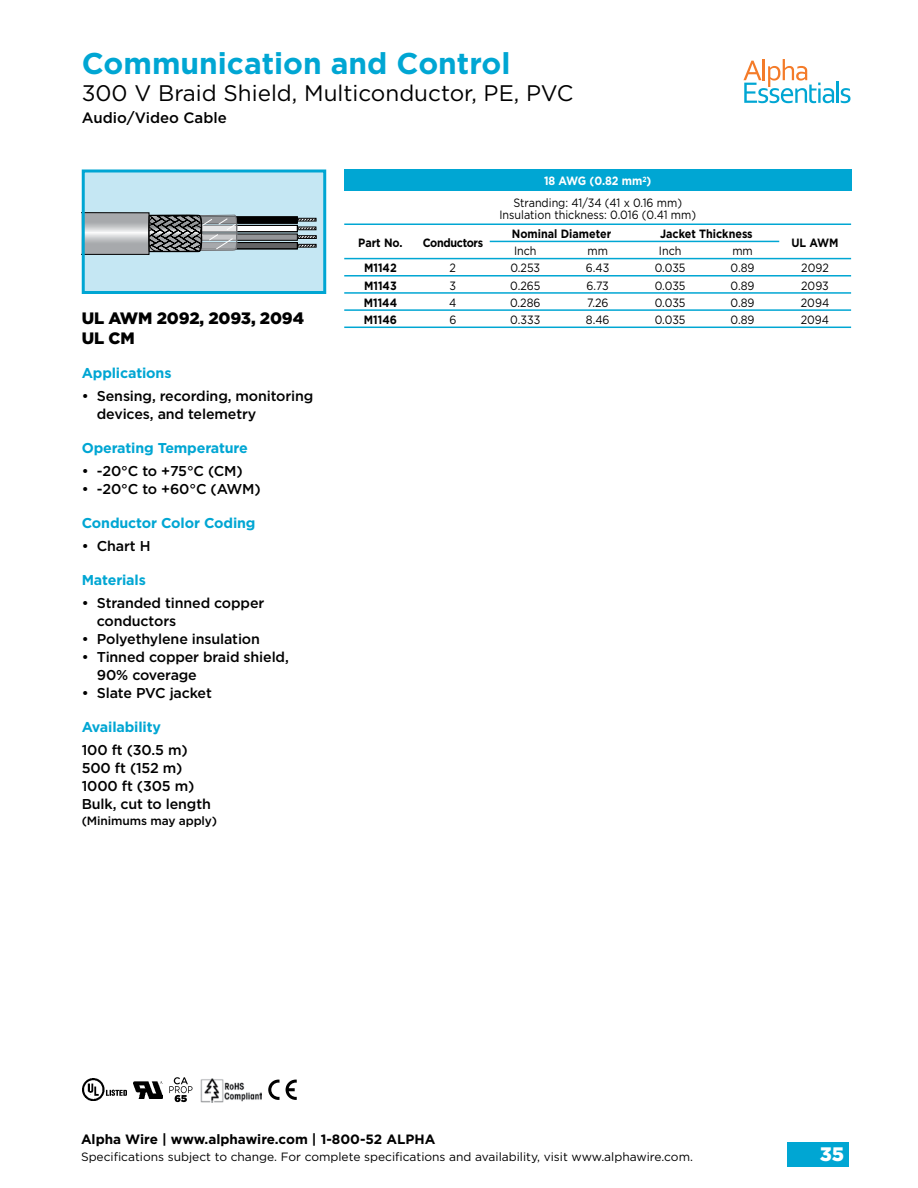
<style>
.page{position:relative;width:918px;height:1188px;background:#fff}
.page>*{position:absolute;margin:0;border:0;box-sizing:border-box;transform-origin:0 0}
.t1{font:700 30px "Gotham";color:#00a6d3}
.t2{font:22.5px "Gotham";color:#000}
.t3{font:900 19.5px "Gotham";color:#fff}
.t4{font:900 16.5px/19.5px "Gotham";letter-spacing:-.01em;color:#000}
.t5{font:500 15px "Gotham";color:#000}
.t6{font:500 14.25px/18px "Gotham";letter-spacing:-.01em;color:#000}
.t7{font:700 14.25px "Gotham";letter-spacing:-.01em;color:#00a6d3}
.t8{font:700 13.5px "Gotham";color:#000}
.t9{font:12px/21.6px "Gotham";color:#000;text-align:center;scale:.9 1}
.t10{font:12px "Gotham";color:#000}
.t11{font:700 12px "Gotham";color:#000;scale:.9 1}
.t12{font:500 12px "Gotham";letter-spacing:-.01em;color:#000}
.t13{font:700 12px "Gotham";letter-spacing:-.03em;color:#000;scale:.9 1}
.s1{font-weight:700;color:#fff}
</style>
<div class="page">
<div style="left:787px;top:1142px;width:62px;height:24px;background:#00a6d3"></div>
<svg style="left:743px;top:59px;width:91px;height:44px"></svg>
<hr style="left:836px;top:82px;width:3px;height:21px;background:#00a6d3">
<svg style="left:841px;top:88px;width:9px;height:15px"></svg>
<div style="left:83px;top:171px;width:242px;height:121px;background:#c5e7f3"></div>
<svg style="left:86px;top:212px;width:230px;height:43px"></svg>
<div style="left:82px;top:169px;width:244px;height:125px;border:3px solid #00a6d3"></div>
<img style="left:134px;top:1081px;width:28px;height:17px">
<img style="left:82px;top:1079px;width:45px;height:22px">
<img style="left:201px;top:1078px;width:61px;height:25px">
<svg style="left:169px;top:1077px;width:23px;height:25px"></svg>
<div style="left:344px;top:169px;width:507px;height:22px;background:#00a6d3"></div>
<hr style="left:344px;top:224px;width:507px;height:1px;background:#00a6d3">
<hr style="left:490px;top:241px;width:289px;height:1px;background:#00a6d3">
<hr style="left:344px;top:258px;width:507px;height:1px;background:#00a6d3">
<hr style="left:344px;top:275px;width:507px;height:2px;background:#00a6d3">
<hr style="left:344px;top:292px;width:507px;height:2px;background:#00a6d3">
<hr style="left:344px;top:309px;width:507px;height:2px;background:#00a6d3">
<hr style="left:344px;top:327px;width:507px;height:1px;background:#00a6d3">
<svg style="left:268px;top:1080px;width:29px;height:20px"></svg>
<h1 class="t1" style="left:82px;top:43px;width:430px">Communication and Control</h1>
<h2 class="t2" style="left:82px;top:78px;width:493px">300 V Braid Shield, Multiconductor, PE, PVC</h2>
<p class="t5" style="left:82px;top:108px;width:146px">Audio/Video Cable</p>
<p class="t4" style="left:82px;top:309px;width:224px">UL AWM 2092, 2093, 2094<br>UL CM</p>
<p class="t7" style="left:82px;top:364px;width:91px">Applications</p>
<p class="t6" style="left:97px;top:387px;width:218px;text-indent:-15px">• Sensing, recording, monitoring devices, and telemetry</p>
<p class="t7" style="left:82px;top:439px;width:168px">Operating Temperature</p>
<p class="t6" style="left:82px;top:462px;width:162px">• -20°C to +75°C (CM)</p>
<p class="t6" style="left:82px;top:480px;width:181px">• -20°C to +60°C (AWM)</p>
<p class="t7" style="left:82px;top:514px;width:175px">Conductor Color Coding</p>
<p class="t6" style="left:82px;top:537px;width:70px">• Chart H</p>
<p class="t7" style="left:82px;top:571px;width:66px">Materials</p>
<p class="t6" style="left:97px;top:594px;width:169px;text-indent:-15px">• Stranded tinned copper conductors</p>
<p class="t6" style="left:82px;top:630px;width:180px">• Polyethylene insulation</p>
<p class="t6" style="left:97px;top:648px;width:194px;text-indent:-15px">• Tinned copper braid shield,<br>90% coverage</p>
<p class="t6" style="left:82px;top:683px;width:132px">• Slate PVC jacket</p>
<p class="t7" style="left:82px;top:718px;width:81px">Availability</p>
<p class="t6" style="left:82px;top:740px;width:131px">100 ft (30.5 m)<br>500 ft (152 m)<br>1000 ft (305 m)<br>Bulk, cut to length</p>
<p class="t12" style="left:82px;top:813px;width:137px">(Minimums may apply)</p>
<p class="t11" style="left:358px;top:234px;width:51px">Part No.</p>
<p class="t13" style="left:423px;top:234px;width:69px">Conductors</p>
<p class="t9" style="left:513px;top:170px;width:189px"><span class="s1">18 AWG (0.82 mm</span><sup>2</sup><span class="s1">)<br></span>Stranding: 41/34 (41 x 0.16 mm)</p>
<p class="t9" style="left:499px;top:203px;width:220px">Insulation thickness: 0.016 (0.41 mm)</p>
<p class="t11" style="left:512px;top:226px;width:112px">Nominal Diameter</p>
<p class="t11" style="left:660px;top:226px;width:104px">Jacket Thickness</p>
<p class="t9" style="left:514px;top:240px;width:27px">Inch</p>
<p class="t9" style="left:587px;top:240px;width:24px">mm</p>
<p class="t9" style="left:659px;top:240px;width:27px">Inch</p>
<p class="t9" style="left:732px;top:240px;width:24px">mm</p>
<p class="t11" style="left:791px;top:234px;width:54px">UL AWM</p>
<p class="t11" style="left:364px;top:260px;width:38px">M1142</p>
<p class="t9" style="left:450px;top:257px;width:9px">2</p>
<p class="t9" style="left:510px;top:257px;width:35px">0.253</p>
<p class="t9" style="left:586px;top:257px;width:28px">6.43</p>
<p class="t9" style="left:655px;top:257px;width:36px">0.035</p>
<p class="t9" style="left:731px;top:257px;width:28px">0.89</p>
<p class="t9" style="left:801px;top:257px;width:32px">2092</p>
<p class="t11" style="left:364px;top:277px;width:38px">M1143</p>
<p class="t9" style="left:450px;top:274px;width:9px">3</p>
<p class="t9" style="left:510px;top:274px;width:35px">0.265</p>
<p class="t9" style="left:587px;top:274px;width:26px">6.73</p>
<p class="t9" style="left:655px;top:274px;width:36px">0.035</p>
<p class="t9" style="left:731px;top:274px;width:28px">0.89</p>
<p class="t9" style="left:801px;top:274px;width:32px">2093</p>
<p class="t11" style="left:364px;top:295px;width:39px">M1144</p>
<p class="t9" style="left:449px;top:291px;width:10px">4</p>
<p class="t9" style="left:510px;top:291px;width:35px">0.286</p>
<p class="t9" style="left:587px;top:291px;width:25px">7.26</p>
<p class="t9" style="left:655px;top:291px;width:36px">0.035</p>
<p class="t9" style="left:731px;top:291px;width:28px">0.89</p>
<p class="t9" style="left:801px;top:291px;width:33px">2094</p>
<p class="t11" style="left:364px;top:312px;width:38px">M1146</p>
<p class="t9" style="left:449px;top:309px;width:9px">6</p>
<p class="t9" style="left:510px;top:309px;width:35px">0.333</p>
<p class="t9" style="left:586px;top:309px;width:28px">8.46</p>
<p class="t9" style="left:655px;top:309px;width:36px">0.035</p>
<p class="t9" style="left:731px;top:309px;width:28px">0.89</p>
<p class="t9" style="left:801px;top:309px;width:33px">2094</p>
<p class="t8" style="left:81px;top:1131px;width:356px">Alpha Wire | www.alphawire.com | 1-800-52 ALPHA</p>
<p class="t10" style="left:81px;top:1149px;width:614px">Specifications subject to change. For complete specifications and availability, visit www.alphawire.com.</p>
<h3 class="t3" style="left:820px;top:1142px;width:26px">35</h3>
</div>
